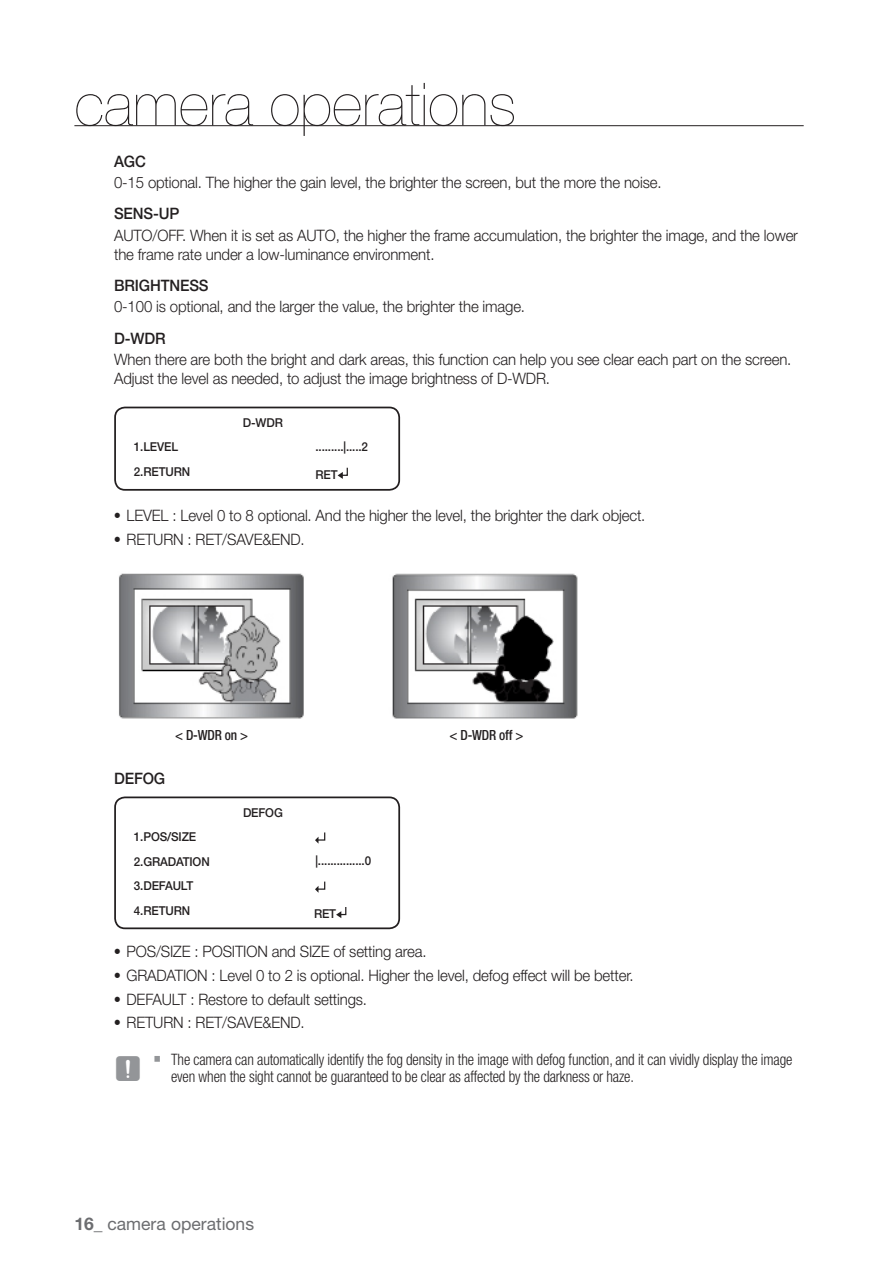
<style>
.page{position:relative;width:893px;height:1265px;background:#fff}
.page>*{position:absolute;margin:0;border:0;box-sizing:border-box;transform-origin:0 0}
.t1{font:200 59.5px "Helvetica Neue cp";color:#231f20}
.t2{font:28px "SIBD P1400";color:#939598;scale:.95 1}
.t3{font:17.5px "Helvetica Neue cp";color:#6c6d70}
.t4{font:300 15.75px/18.9px "Helvetica Neue cp";letter-spacing:-.01em;color:#231f20;scale:.95 1}
.t5{font:300 condensed 15.75px/16.6px "Helvetica Neue cp";letter-spacing:-.01em;color:#231f20;scale:.94 1}
.t6{font:500 15.75px "Helvetica Neue cp";letter-spacing:-.01em;color:#231f20;scale:.95 1}
.t7{font:500 condensed 14px "Helvetica Neue cp";letter-spacing:-.01em;color:#231f20;scale:.95 1}
.t8{font:500 12.25px/25.4px "Helvetica Neue cp";color:#231f20;scale:.95 1}
.s1{font-family:"SI Icon HR755";font-weight:400}
.s2{font-family:"SI Icon HR755";font-weight:400;font-stretch:normal;font-size:17.5px;color:#939598}
.s3{font-weight:700}
</style>
<div class="page">
<hr style="left:74px;top:125px;width:730px;height:1px;background:#231f20">
<img style="left:119px;top:573px;width:459px;height:146px">
<div style="left:114px;top:407px;width:286px;height:84px;border:2px solid #231f20;border-radius:10px"></div>
<svg style="left:338px;top:467px;width:10px;height:12px"></svg>
<div style="left:114px;top:797px;width:286px;height:132px;border:2px solid #231f20;border-radius:10px"></div>
<svg style="left:336px;top:907px;width:11px;height:11px"></svg>
<svg style="left:315px;top:832px;width:11px;height:12px"></svg>
<svg style="left:315px;top:881px;width:11px;height:12px"></svg>
<h1 class="t1" style="left:74px;top:68px;width:443px">camera operations</h1>
<p class="t6" style="left:114px;top:152px;width:34px">AGC</p>
<p class="t4" style="left:114px;top:173px;width:578px">0-15 optional. The higher the gain level, the brighter the screen, but the more the noise.</p>
<p class="t6" style="left:114px;top:205px;width:59px">SENS-UP</p>
<p class="t4" style="left:114px;top:226px;width:721px">AUTO/OFF. When it is set as AUTO, the higher the frame accumulation, the brighter the image, and the lower the frame rate under a low-luminance environment.</p>
<p class="t6" style="left:114px;top:276px;width:101px">BRIGHTNESS</p>
<p class="t4" style="left:114px;top:298px;width:434px">0-100 is optional, and the larger the value, the brighter the image.</p>
<p class="t6" style="left:114px;top:329px;width:31px">D-WDR</p>
<p class="t4" style="left:114px;top:350px;width:714px">When there are both the bright and dark areas, this function can help you see clear each part on the screen.<br>Adjust the level as needed, to adjust the image brightness of D-WDR.</p>
<p class="t8" style="left:134px;top:434px;width:19px">1.LEVEL<br>2.RETURN</p>
<p class="t8" style="left:243px;top:410px;width:24px">D-WDR</p>
<p class="t8" style="left:315px;top:434px;width:57px">.........|.....2</p>
<p class="t8" style="left:315px;top:462px;width:9px">RET</p>
<p class="t4" style="left:114px;top:506px;width:561px"><span class="s1">•</span> LEVEL : Level 0 to 8 optional. And the higher the level, the brighter the dark object.</p>
<p class="t4" style="left:114px;top:530px;width:202px"><span class="s1">•</span> RETURN : RET/SAVE&amp;END.</p>
<p class="t7" style="left:175px;top:727px;width:78px">&lt; D-WDR on &gt;</p>
<p class="t7" style="left:449px;top:727px;width:79px">&lt; D-WDR off &gt;</p>
<p class="t6" style="left:114px;top:770px;width:12px">DEFO</p>
<p class="t6" style="left:154px;top:770px;width:13px">G</p>
<p class="t8" style="left:243px;top:800px;width:9px">DEFO</p>
<p class="t8" style="left:274px;top:800px;width:11px">G</p>
<p class="t8" style="left:134px;top:824px;width:66px">1.POS/SIZE<br>2.GRADATION</p>
<p class="t8" style="left:134px;top:873px;width:19px">3.DEFAULT<br>4.RETURN</p>
<p class="t8" style="left:315px;top:848px;width:60px">|...............0</p>
<p class="t8" style="left:314px;top:901px;width:9px">RET</p>
<p class="t4" style="left:114px;top:942px;width:330px"><span class="s1">•</span> POS/SIZE : POSITION and SIZE of setting area.</p>
<p class="t4" style="left:114px;top:966px;width:548px"><span class="s1">•</span> GRADATION : Level 0 to 2 is optional. Higher the level, defog effect will be better.</p>
<p class="t4" style="left:114px;top:990px;width:268px"><span class="s1">•</span> DEFAULT : Restore to default settings.</p>
<p class="t4" style="left:114px;top:1014px;width:202px"><span class="s1">•</span> RETURN : RET/SAVE&amp;END.</p>
<h2 class="t2" style="left:114px;top:1054px;width:31px">J</h2>
<p class="t5" style="left:171px;top:1051px;width:662px;text-indent:-17px"><span class="s2">`</span> The camera can automatically identify the fog density in the image with defog function, and it can vividly display the image even when the sight cannot be guaranteed to be clear as affected by the darkness or haze.</p>
<p class="t3" style="left:74px;top:1214px;width:181px"><span class="s3">16_</span> camera operations</p>
</div>
